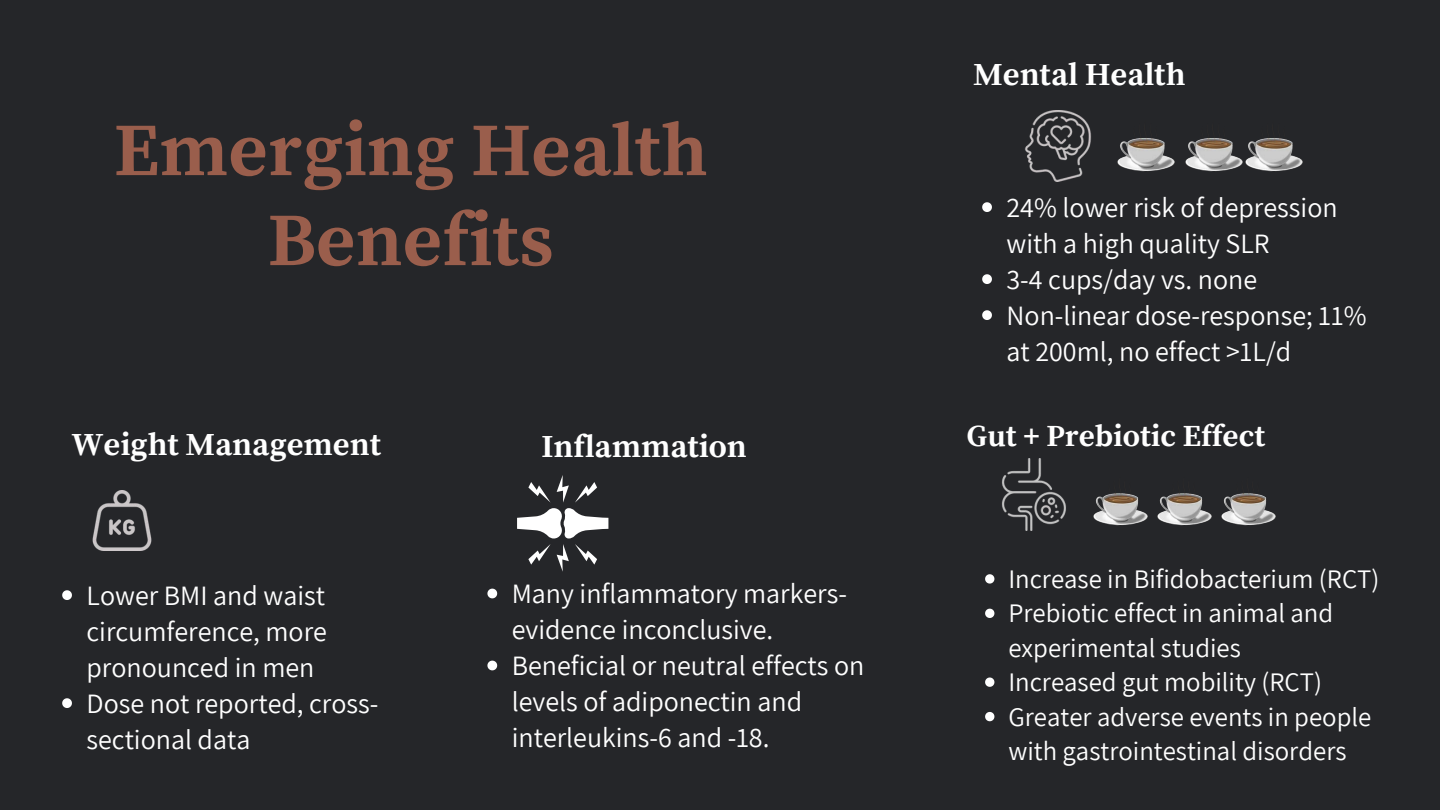
<style>
.page{position:relative;width:1440px;height:810px;background:#252629}
.page>*{position:absolute;margin:0;border:0;box-sizing:border-box;transform-origin:0 0}
.t1{font:700 75.3px/90px "Source Serif Pro";color:#9a5e4c;text-align:center}
.t2{font:700 32px "Source Serif Pro";color:#fff}
.t3{font:700 30.6px "Source Serif Pro";color:#fff}
.t4{font:28px/36px "Assistant";color:#fff}
.t5{font:26.8px/34.4px "Assistant";color:#fff}
</style>
<div class="page">
<svg style="left:985px;top:574px;width:9px;height:10px"></svg>
<svg style="left:985px;top:609px;width:9px;height:9px"></svg>
<svg style="left:985px;top:678px;width:9px;height:9px"></svg>
<svg style="left:985px;top:712px;width:9px;height:9px"></svg>
<img style="left:1002px;top:459px;width:64px;height:71px">
<img style="left:1093px;top:493px;width:54px;height:32px">
<img style="left:1157px;top:493px;width:54px;height:32px">
<img style="left:1221px;top:493px;width:54px;height:32px">
<svg style="left:982px;top:202px;width:10px;height:10px"></svg>
<svg style="left:982px;top:274px;width:10px;height:10px"></svg>
<svg style="left:982px;top:310px;width:10px;height:10px"></svg>
<img style="left:1025px;top:111px;width:66px;height:70px">
<img style="left:1118px;top:138px;width:57px;height:33px">
<img style="left:1185px;top:138px;width:57px;height:33px">
<img style="left:1245px;top:138px;width:57px;height:33px">
<svg style="left:62px;top:590px;width:10px;height:10px"></svg>
<svg style="left:62px;top:698px;width:10px;height:10px"></svg>
<img style="left:92px;top:490px;width:60px;height:61px">
<svg style="left:517px;top:475px;width:91px;height:97px"></svg>
<svg style="left:487px;top:589px;width:10px;height:9px"></svg>
<svg style="left:487px;top:661px;width:10px;height:9px"></svg>
<h1 class="t1" style="left:114px;top:108px;width:595px">Emerging Health<br>Benefits</h1>
<p class="t2" style="left:72px;top:426px;width:311px">Weight Management</p>
<p class="t4" style="left:87px;top:576px;width:294px">Lower BMI and waist circumference, more pronounced in men<br>Dose not reported, cross&shy;sectional data</p>
<p class="t2" style="left:541px;top:427px;width:207px">Inflammation</p>
<p class="t4" style="left:512px;top:575px;width:354px">Many inflammatory markers&shy;evidence inconclusive.<br>Beneficial or neutral effects on levels of adiponectin and interleukins-6 and -18.</p>
<p class="t2" style="left:974px;top:56px;width:213px">Mental Health</p>
<p class="t4" style="left:1007px;top:188px;width:362px">24% lower risk of depression with a high quality SLR<br>3-4 cups/day vs. none<br>Non-linear dose-response; 11% at 200ml, no effect &gt;1L/d</p>
<p class="t3" style="left:967px;top:418px;width:300px">Gut + Prebiotic Effect</p>
<p class="t5" style="left:1008px;top:561px;width:373px">Increase in Bifidobacterium (RCT)<br>Prebiotic effect in animal and experimental studies<br>Increased gut mobility (RCT)<br>Greater adverse events in people with gastrointestinal disorders</p>
</div>
